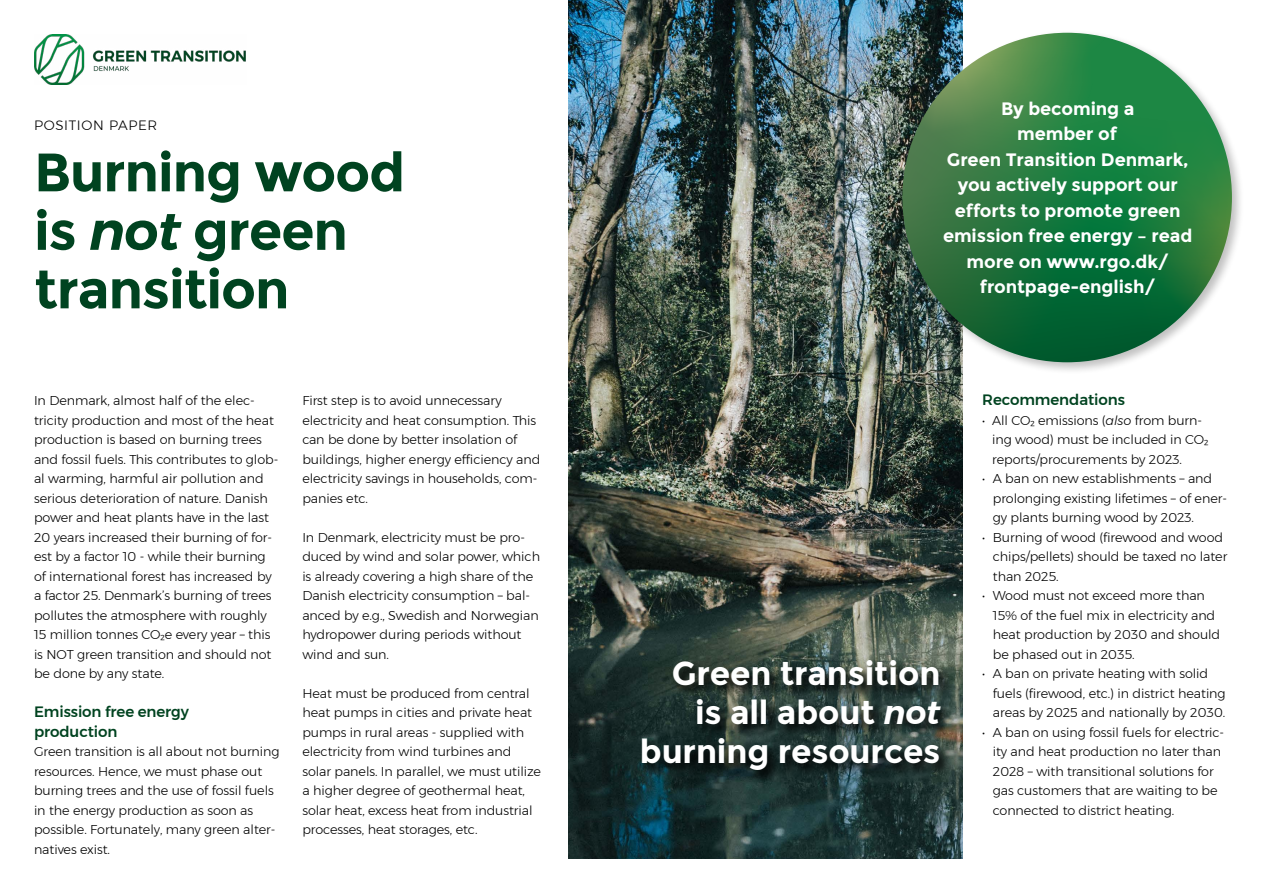
<style>
.page{position:relative;width:1263px;height:893px;background:#fff}
.page>*{position:absolute;margin:0;border:0;box-sizing:border-box;transform-origin:0 0}
.brød{font:700 54px "Montserrat";letter-spacing:-.02em;color:#004320}
.brød-2{font:700 33px "Montserrat";letter-spacing:-.005em;color:#fff}
.brød-3{font:700 18px/25.5px "Montserrat";letter-spacing:-.005em;color:#fff;text-align:center}
.brød-4{font:500 15px/19.5px "Montserrat";letter-spacing:-.005em;color:#004320}
.brød-5{font:300 13.5px "Montserrat";letter-spacing:.05em;color:#000}
.brød-6{font:300 12.75px/19.5px "Montserrat";letter-spacing:-.005em;color:#000}
.s1{font-weight:600;font-style:italic}
.s2{font-style:italic}
</style>
<div class="page">
<img style="left:568px;top:0;width:394px;height:859px">
<img style="left:34px;top:34px;width:212px;height:50px">
<svg style="left:640px;top:659px;width:314px;height:125px;background:#263632"></svg>
<div style="left:898px;top:29px;width:346px;height:345px;background:#000;opacity:.25"></div>
<svg style="left:902px;top:33px;width:330px;height:329px;background:#247a3f"></svg>
<p class="brød-5" style="left:34px;top:115px;width:125px">POSITION PAPER</p>
<p class="brød" style="left:34px;top:140px;width:373px">Burning wood</p>
<p class="brød" style="left:34px;top:199px;width:315px">is <span class="s1">not</span> green</p>
<p class="brød" style="left:34px;top:257px;width:257px">transition</p>
<p class="brød-6" style="left:34px;top:391px;width:246px">In Denmark, almost half of the elec&shy;tricity production and most of the heat production is based on burning trees and fossil fuels. This contributes to glob&shy;al warming, harmful air pollution and serious deterioration of nature. Danish power and heat plants have in the last 20 years increased their burning of for&shy;est by a factor 10 - while their burning of international forest has increased by a factor 25. Denmark’s burning of trees pollutes the atmosphere with roughly 15 million tonnes CO2e every year – this is NOT green transition and should not be done by any state.</p>
<p class="brød-4" style="left:34px;top:702px;width:156px">Emission free energy production</p>
<p class="brød-6" style="left:34px;top:742px;width:247px">Green transition is all about not burning resources. Hence, we must phase out burning trees and the use of fossil fuels in the energy production as soon as possible. Fortunately, many green alter&shy;natives exist.</p>
<p class="brød-6" style="left:302px;top:391px;width:240px">First step is to avoid unnecessary electricity and heat consumption. This can be done by better insolation of buildings, higher energy efficiency and electricity savings in households, com&shy;panies etc.</p>
<p class="brød-6" style="left:302px;top:527px;width:239px">In Denmark, electricity must be pro&shy;duced by wind and solar power, which is already covering a high share of the Danish electricity consumption – bal&shy;anced by e.g., Swedish and Norwegian hydropower during periods without wind and sun.</p>
<p class="brød-6" style="left:302px;top:683px;width:240px">Heat must be produced from central heat pumps in cities and private heat pumps in rural areas - supplied with electricity from wind turbines and solar panels. In parallel, we must utilize a higher degree of geothermal heat, solar heat, excess heat from industrial processes, heat storages, etc.</p>
<p class="brød-3" style="left:1001px;top:96px;width:135px">By becoming a member of</p>
<p class="brød-3" style="left:943px;top:147px;width:251px">Green Transition Denmark, you actively support our efforts to promote green emission free energy – read more on www.rgo.dk/ frontpage-english/</p>
<p class="brød-2" style="left:672px;top:654px;width:270px">Green transition</p>
<p class="brød-2" style="left:695px;top:693px;width:247px">is all about <span class="s1">not</span></p>
<p class="brød-2" style="left:640px;top:732px;width:302px">burning resources</p>
<p class="brød-4" style="left:982px;top:390px;width:144px">Recommendations</p>
<p class="brød-6" style="left:992px;top:410px;width:218px;text-indent:-10px">• All CO2 emissions (<span class="s2">also</span> from burn&shy;ing wood) must be included in CO2 reports/procurements by 2023.</p>
<p class="brød-6" style="left:993px;top:469px;width:236px;text-indent:-10px">• A ban on new establishments – and prolonging existing lifetimes – of ener&shy;gy plants burning wood by 2023.</p>
<p class="brød-6" style="left:993px;top:527px;width:236px;text-indent:-10px">• Burning of wood (firewood and wood chips/pellets) should be taxed no later than 2025.</p>
<p class="brød-6" style="left:993px;top:586px;width:229px;text-indent:-10px">• Wood must not exceed more than<br>15% of the fuel mix in electricity and heat production by 2030 and should be phased out in 2035.</p>
<p class="brød-6" style="left:993px;top:664px;width:234px;text-indent:-10px">• A ban on private heating with solid fuels (firewood, etc.) in district heating areas by 2025 and nationally by 2030.</p>
<p class="brød-6" style="left:993px;top:722px;width:233px;text-indent:-10px">• A ban on using fossil fuels for electric&shy;ity and heat production no later than 2028 – with transitional solutions for gas customers that are waiting to be connected to district heating.</p>
</div>
